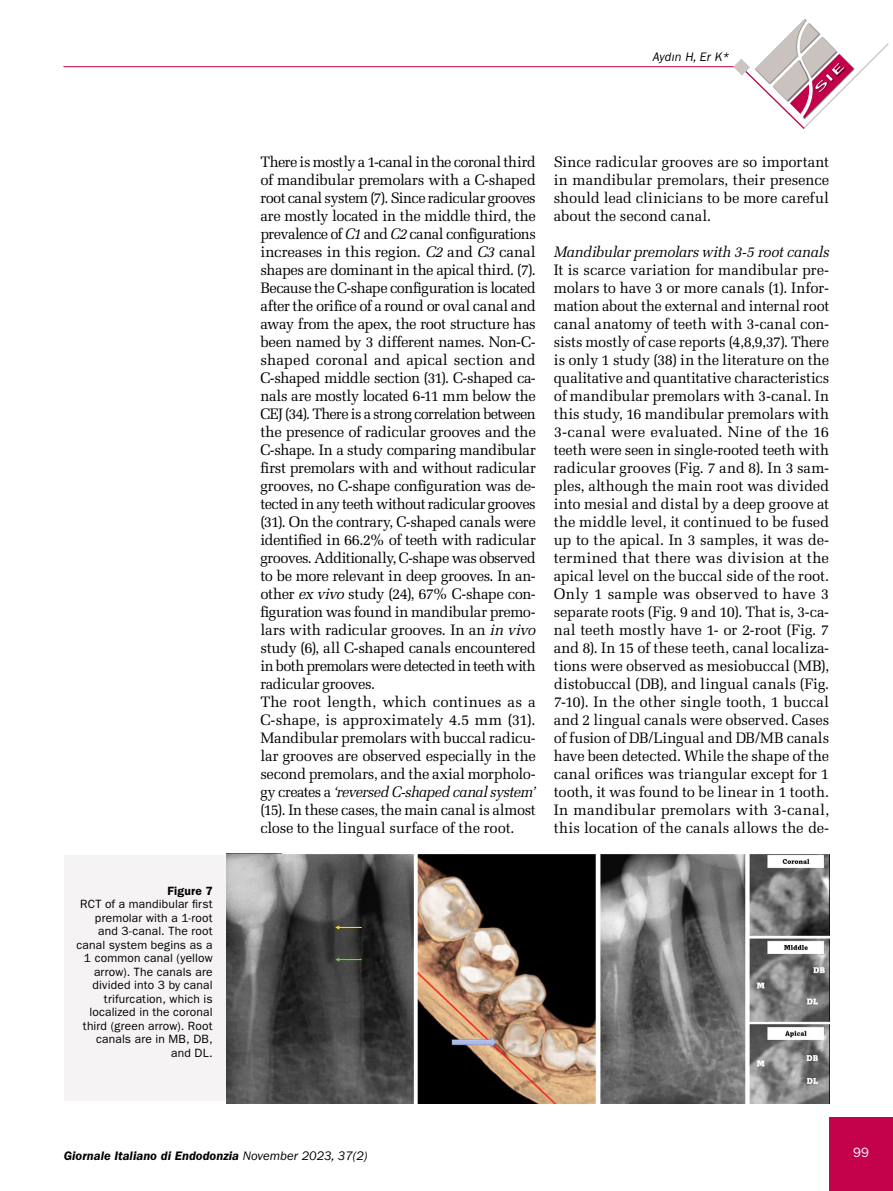
<style>
.page{position:relative;width:893px;height:1191px;background:#fff}
.page>*{position:absolute;margin:0;border:0;box-sizing:border-box;transform-origin:0 0}
._004_TES{font:15.15px/18px "Melior LT Std";letter-spacing:-.005em;color:#000;text-align:justify}
._004_TES-2{font:italic 15.15px "Melior LT Std";letter-spacing:-.02em;color:#000}
.t1{font:13.5px "ITC Franklin Gothic Std";color:#fff}
.t2{font:italic 600 12.75px "ITC Franklin Gothic Std";color:#000}
.t3{font:italic 12.75px "ITC Franklin Gothic Std";letter-spacing:.01em;color:#000}
._010_DIDA{font:12px/13.5px "ITC Franklin Gothic Std";letter-spacing:.015em;color:#000;text-align:right}
._010_DIDA-2{font:600 12px "ITC Franklin Gothic Std";letter-spacing:.015em;color:#000}
.s1{font-style:italic}
.s2{font-weight:400}
</style>
<div class="page">
<div style="left:829px;top:1118px;width:64px;height:73px;background:#c4014b"></div>
<hr style="left:63px;top:66px;width:678px;height:1px;background:#c4014b">
<svg style="left:734px;top:19px;width:155px;height:110px"></svg>
<div style="left:64px;top:855px;width:161px;height:245px;background:#f5f3f3"></div>
<img style="left:227px;top:853px;width:602px;height:250px">
<p class="t3" style="left:653px;top:49px;width:78px">Aydın H, Er K*</p>
<p class="_010_DIDA-2" style="left:168px;top:883px;width:47px">Figure 7</p>
<p class="_010_DIDA" style="left:77px;top:897px;width:138px">RCT of a mandibular first premolar with a 1-root and 3-canal. The root canal system begins as a<br>1 common canal (yellow arrow). The canals are divided into 3 by canal trifurcation, which is localized in the coronal third (green arrow). Root canals are in MB, DB, and DL.</p>
<p class="_004_TES" style="left:260px;top:153px;width:277px">There is mostly a 1-canal in the coronal third of mandibular premolars with a C-shaped root canal system (7). Since radicular grooves are mostly located in the middle third, the prevalence of <span class="s1">C1</span> and <span class="s1">C2</span> canal configurations increases in this region. <span class="s1">C2</span> and <span class="s1">C3</span> canal shapes are dominant in the apical third. (7).<br>Because the C-shape configuration is located after the orifice of a round or oval canal and away from the apex, the root structure has been named by 3 different names. Non-C&shy;shaped coronal and apical section and C-shaped middle section (31). C-shaped ca&shy;nals are mostly located 6-11 mm below the CEJ (34). There is a strong correlation between the presence of radicular grooves and the C-shape. In a study comparing mandibular first premolars with and without radicular grooves, no C-shape configuration was de&shy;tected in any teeth without radicular grooves (31). On the contrary, C-shaped canals were identified in 66.2% of teeth with radicular grooves. Additionally, C-shape was observed to be more relevant in deep grooves. In an&shy;other <span class="s1">ex vivo</span> study (24), 67% C-shape con&shy;figuration was found in mandibular premo&shy;lars with radicular grooves. In an <span class="s1">in vivo </span>study (6), all C-shaped canals encountered in both premolars were detected in teeth with radicular grooves.</p>
<p class="_004_TES" style="left:260px;top:693px;width:277px">The root length, which continues as a C-shape, is approximately 4.5 mm (31).<br>Mandibular premolars with buccal radicu&shy;lar grooves are observed especially in the second premolars, and the axial morpholo&shy;gy creates a <span class="s1">‘reversed C-shaped canal system’ </span>(15). In these cases, the main canal is almost close to the lingual surface of the root.</p>
<p class="_004_TES" style="left:554px;top:153px;width:277px">Since radicular grooves are so important in mandibular premolars, their presence should lead clinicians to be more careful about the second canal.</p>
<p class="_004_TES-2" style="left:554px;top:243px;width:277px">Mandibular premolars with 3-5 root canals</p>
<p class="_004_TES" style="left:554px;top:261px;width:277px">It is scarce variation for mandibular pre&shy;molars to have 3 or more canals (1). Infor&shy;mation about the external and internal root canal anatomy of teeth with 3-canal con&shy;sists mostly of case reports (4,8,9,37). There is only 1 study (38) in the literature on the qualitative and quantitative characteristics of mandibular premolars with 3-canal. In this study, 16 mandibular premolars with 3-canal were evaluated. Nine of the 16 teeth were seen in single-rooted teeth with radicular grooves (Fig. 7 and 8). In 3 sam&shy;ples, although the main root was divided into mesial and distal by a deep groove at the middle level, it continued to be fused up to the apical. In 3 samples, it was de&shy;termined that there was division at the apical level on the buccal side of the root.<br>Only 1 sample was observed to have 3 separate roots (Fig. 9 and 10). That is, 3-ca&shy;nal teeth mostly have 1- or 2-root (Fig. 7 and 8). In 15 of these teeth, canal localiza&shy;tions were observed as mesiobuccal (MB), distobuccal (DB), and lingual canals (Fig.<br>7-10). In the other single tooth, 1 buccal and 2 lingual canals were observed. Cases of fusion of DB/Lingual and DB/MB canals have been detected. While the shape of the canal orifices was triangular except for 1 tooth, it was found to be linear in 1 tooth.</p>
<p class="_004_TES" style="left:554px;top:801px;width:277px">In mandibular premolars with 3-canal, this location of the canals allows the de-</p>
<p class="t2" style="left:64px;top:1148px;width:305px">Giornale Italiano di Endodonzia <span class="s2">November 2023, 37(2)</span></p>
<p class="t1" style="left:853px;top:1144px;width:17px">99</p>
</div>
